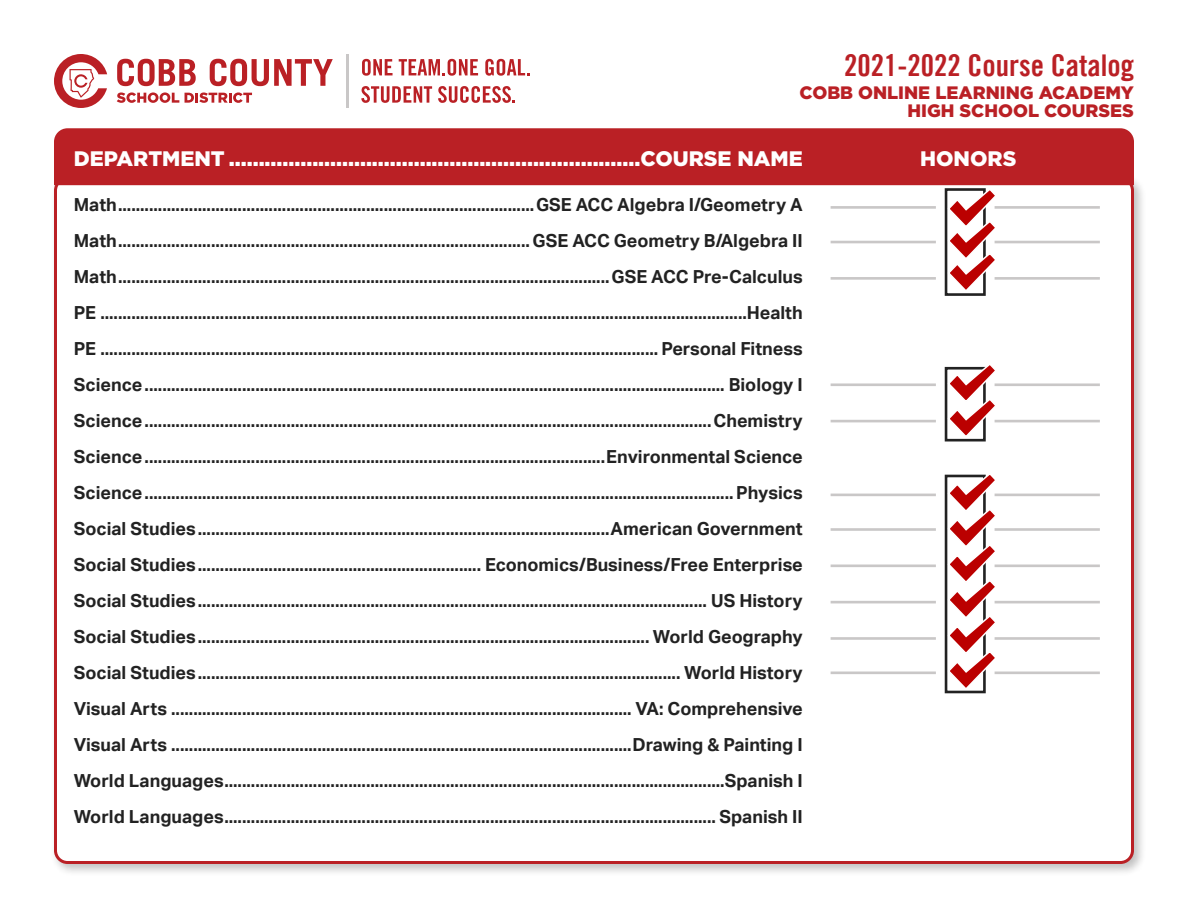
<style>
.page{position:relative;width:1188px;height:918px;background:#fff}
.page>*{position:absolute;margin:0;border:0;box-sizing:border-box;transform-origin:0 0}
.t1{font:30px "Trade Gothic LT Bold Cond Twenty";color:#ba2025}
.t2{font:900 21px "Gotham";color:#fff}
.t3{font:700 18px/36px "Aktiv Grotesk";color:#222;text-align:justify}
.t4{font:900 18px/18px "Gotham";color:#ba2025;text-align:right}
</style>
<div class="page">
<hr style="left:346px;top:54px;width:3px;height:54px;background:#c9c7c7">
<svg style="left:362px;top:59px;width:31px;height:17px"></svg>
<svg style="left:399px;top:59px;width:79px;height:17px"></svg>
<svg style="left:485px;top:59px;width:45px;height:17px"></svg>
<svg style="left:361px;top:86px;width:71px;height:17px"></svg>
<svg style="left:438px;top:86px;width:77px;height:17px"></svg>
<svg style="left:54px;top:54px;width:53px;height:54px"></svg>
<svg style="left:117px;top:59px;width:79px;height:27px"></svg>
<svg style="left:210px;top:59px;width:123px;height:27px"></svg>
<svg style="left:117px;top:92px;width:62px;height:11px"></svg>
<svg style="left:185px;top:92px;width:67px;height:11px"></svg>
<div style="left:51px;top:174px;width:1096px;height:703px;background:#000;opacity:.25"></div>
<div style="left:56px;top:178px;width:1076px;height:684px;background:#fff;border-radius:12px"></div>
<div style="left:54px;top:128px;width:1080px;height:57px;background:#ba2025"></div>
<div style="left:945px;top:475px;width:41px;height:218px;border:3px solid #222"></div>
<hr style="left:995px;top:494px;width:105px;height:2px;background:#c9c7c7">
<hr style="left:995px;top:565px;width:105px;height:2px;background:#c9c7c7">
<hr style="left:995px;top:528px;width:105px;height:3px;background:#c9c7c7">
<hr style="left:995px;top:601px;width:105px;height:2px;background:#c9c7c7">
<hr style="left:995px;top:637px;width:105px;height:3px;background:#c9c7c7">
<hr style="left:995px;top:672px;width:105px;height:2px;background:#c9c7c7">
<hr style="left:831px;top:494px;width:105px;height:2px;background:#c9c7c7">
<hr style="left:831px;top:565px;width:105px;height:2px;background:#c9c7c7">
<hr style="left:831px;top:528px;width:105px;height:3px;background:#c9c7c7">
<hr style="left:831px;top:601px;width:105px;height:2px;background:#c9c7c7">
<hr style="left:831px;top:637px;width:105px;height:3px;background:#c9c7c7">
<hr style="left:831px;top:672px;width:105px;height:2px;background:#c9c7c7">
<svg style="left:947px;top:474px;width:51px;height:217px"></svg>
<div style="left:945px;top:367px;width:41px;height:74px;border:3px solid #222"></div>
<hr style="left:995px;top:420px;width:105px;height:2px;background:#c9c7c7">
<hr style="left:995px;top:383px;width:105px;height:3px;background:#c9c7c7">
<hr style="left:831px;top:420px;width:105px;height:2px;background:#c9c7c7">
<hr style="left:831px;top:383px;width:105px;height:3px;background:#c9c7c7">
<svg style="left:947px;top:365px;width:51px;height:74px"></svg>
<div style="left:945px;top:188px;width:41px;height:108px;border:3px solid #222"></div>
<hr style="left:995px;top:206px;width:105px;height:3px;background:#c9c7c7">
<hr style="left:995px;top:277px;width:105px;height:3px;background:#c9c7c7">
<hr style="left:995px;top:241px;width:105px;height:2px;background:#c9c7c7">
<hr style="left:831px;top:206px;width:105px;height:3px;background:#c9c7c7">
<hr style="left:831px;top:277px;width:105px;height:3px;background:#c9c7c7">
<hr style="left:831px;top:241px;width:105px;height:2px;background:#c9c7c7">
<svg style="left:947px;top:188px;width:51px;height:105px"></svg>
<h1 class="t1" style="left:844px;top:47px;width:291px">2021-2022 Course Catalog</h1>
<p class="t4" style="left:800px;top:84px;width:336px">COBB ONLINE LEARNING ACADEMY<br>HIGH SCHOOL COURSES</p>
<p class="t2" style="left:74px;top:144px;width:730px">DEPARTMENT .....................................................................COURSE NAME</p>
<p class="t2" style="left:920px;top:144px;width:98px">HONORS</p>
<p class="t3" style="left:74px;top:186px;width:731px">Math..............................................................................................GSE ACC Algebra I/Geometry A Math............................................................................................. GSE ACC Geometry B/Algebra II Math...............................................................................................................GSE ACC Pre-Calculus PE ..................................................................................................................................................Health PE .............................................................................................................................. Personal Fitness Science................................................................................................................................... Biology I Science................................................................................................................................Chemistry Science........................................................................................................Environmental Science Science.....................................................................................................................................Physics Social Studies.............................................................................................American Government Social Studies................................................................ Economics/Business/Free Enterprise Social Studies................................................................................................................... US History Social Studies...................................................................................................... World Geography Social Studies............................................................................................................. World History Visual Arts ........................................................................................................ VA: Comprehensive Visual Arts ........................................................................................................Drawing &amp; Painting I World Languages.................................................................................................................Spanish I World Languages............................................................................................................... Spanish II</p>
</div>
